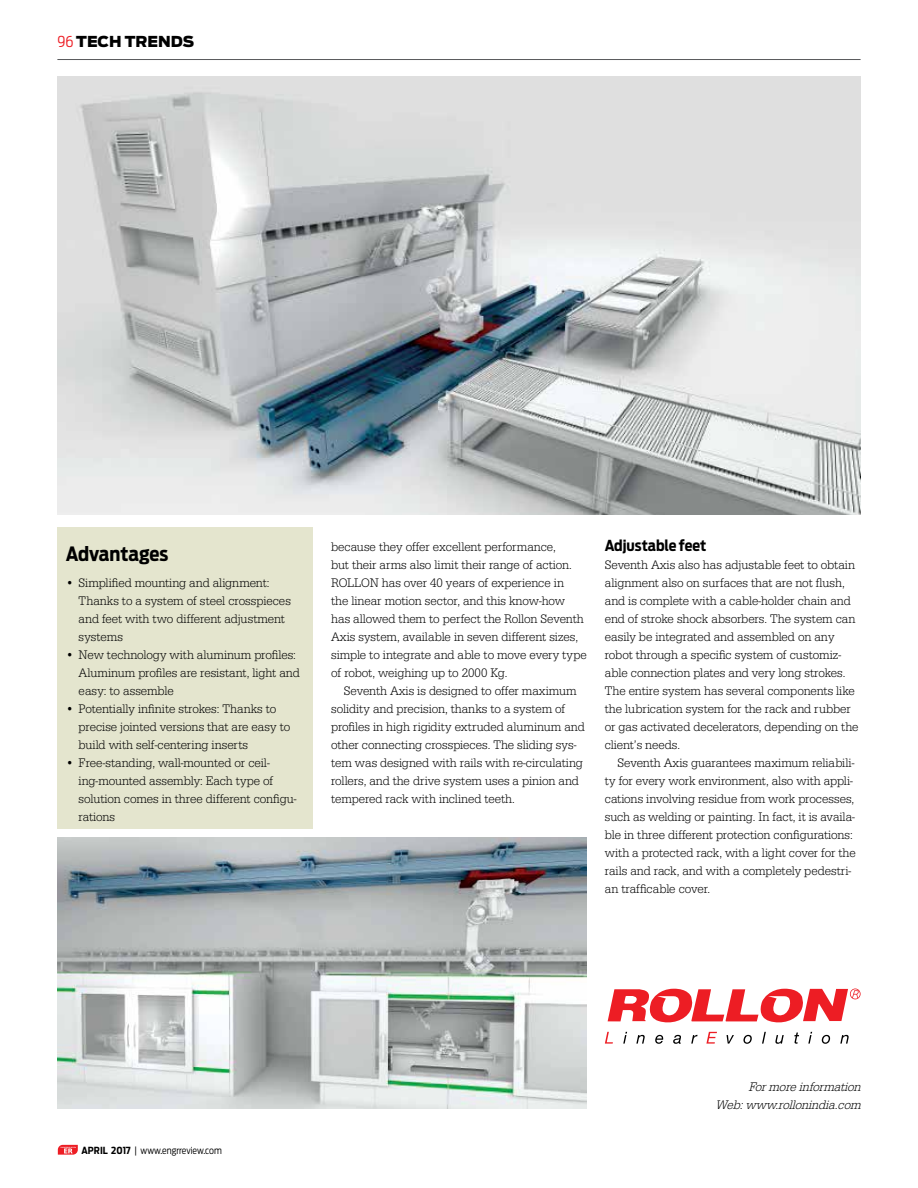
<style>
.page{position:relative;width:918px;height:1188px;background:#fff}
.page>*{position:absolute;margin:0;border:0;box-sizing:border-box;transform-origin:0 0}
.t1{font:700 19.5px "Antenna Cond";letter-spacing:-.005em;color:#000}
.t2{font:700 15px "Antenna Cond";color:#000}
.t3{font:900 15px "Antenna";color:#000}
.t4{font:300 12.9px/18px "Egyptienne FS";color:#000;scale:.93 1}
.t5{font:italic 300 12.9px/18px "Egyptienne FS";color:#000;text-align:right;scale:.93 1}
.t6{font:300 9.75px "Antenna Cond";color:#000}
.s1{font-family:"Antenna Cond";font-weight:300;color:#ed1d24}
.s2{font-weight:700}
</style>
<div class="page">
<svg style="left:58px;top:1145px;width:20px;height:10px"></svg>
<hr style="left:57px;top:59px;width:804px;height:1px;background:#58595b">
<svg style="left:605px;top:1032px;width:8px;height:12px"></svg>
<svg style="left:623px;top:1032px;width:4px;height:12px"></svg>
<svg style="left:636px;top:1035px;width:9px;height:9px"></svg>
<svg style="left:655px;top:1035px;width:8px;height:9px"></svg>
<svg style="left:673px;top:1035px;width:8px;height:9px"></svg>
<svg style="left:691px;top:1035px;width:7px;height:9px"></svg>
<svg style="left:706px;top:1032px;width:11px;height:12px"></svg>
<svg style="left:727px;top:1035px;width:7px;height:9px"></svg>
<svg style="left:743px;top:1035px;width:9px;height:9px"></svg>
<svg style="left:762px;top:1032px;width:4px;height:12px"></svg>
<svg style="left:775px;top:1035px;width:9px;height:9px"></svg>
<svg style="left:794px;top:1033px;width:5px;height:11px"></svg>
<svg style="left:808px;top:1032px;width:4px;height:12px"></svg>
<svg style="left:822px;top:1035px;width:8px;height:9px"></svg>
<svg style="left:840px;top:1035px;width:9px;height:9px"></svg>
<svg style="left:608px;top:988px;width:253px;height:35px"></svg>
<img style="left:57px;top:77px;width:804px;height:437px">
<img style="left:57px;top:838px;width:530px;height:271px">
<div style="left:57px;top:527px;width:256px;height:302px;background:#e4e5ce"></div>
<p class="t3" style="left:57px;top:33px;width:138px"><span class="s1">96</span> TECH TRENDS</p>
<h1 class="t1" style="left:66px;top:543px;width:104px">Advantages</h1>
<p class="t4" style="left:79px;top:573px;width:230px;text-indent:-13px">• Simplified mounting and alignment:<br>Thanks to a system of steel crosspieces and feet with two different adjustment systems</p>
<p class="t4" style="left:79px;top:646px;width:239px;text-indent:-13px">• New technology with aluminum profiles:<br>Aluminum profiles are resistant, light and easy: to assemble</p>
<p class="t4" style="left:79px;top:700px;width:229px;text-indent:-13px">• Potentially infinite strokes: Thanks to precise jointed versions that are easy to build with self-centering inserts</p>
<p class="t4" style="left:79px;top:754px;width:236px;text-indent:-13px">• Free-standing, wall-mounted or ceil&shy;ing-mounted assembly: Each type of solution comes in three different configu&shy;rations</p>
<p class="t4" style="left:331px;top:537px;width:276px">because they offer excellent performance,<br>but their arms also limit their range of action.<br>ROLLON has over 40 years of experience in<br>the linear motion sector, and this know-how has allowed them to perfect the Rollon Seventh Axis system, available in seven different sizes, simple to integrate and able to move every type of robot, weighing up to 2000 Kg.</p>
<p class="t4" style="left:331px;top:682px;width:274px;text-indent:13px">Seventh Axis is designed to offer maximum solidity and precision, thanks to a system of profiles in high rigidity extruded aluminum and other connecting crosspieces. The sliding sys&shy;tem was designed with rails with re-circulating rollers, and the drive system uses a pinion and tempered rack with inclined teeth.</p>
<p class="t2" style="left:605px;top:536px;width:103px">Adjustable feet</p>
<p class="t4" style="left:605px;top:555px;width:274px">Seventh Axis also has adjustable feet to obtain alignment also on surfaces that are not flush, and is complete with a cable-holder chain and end of stroke shock absorbers. The system can easily be integrated and assembled on any robot through a specific system of customiz&shy;able connection plates and very long strokes.<br>The entire system has several components like the lubrication system for the rack and rubber or gas activated decelerators, depending on the client’s needs.</p>
<p class="t4" style="left:605px;top:754px;width:271px;text-indent:13px">Seventh Axis guarantees maximum reliabili&shy;ty for every work environment, also with appli&shy;cations involving residue from work processes, such as welding or painting. In fact, it is availa&shy;ble in three different protection configurations: with a protected rack, with a light cover for the rails and rack, and with a completely pedestri&shy;an trafficable cover.</p>
<p class="t6" style="left:82px;top:1145px;width:142px"><span class="s2">APRIL 2017</span> | www.engrreview.com</p>
<p class="t5" style="left:716px;top:1077px;width:161px">Formoreinformation<br>Web:www.rollonindia.com</p>
</div>
